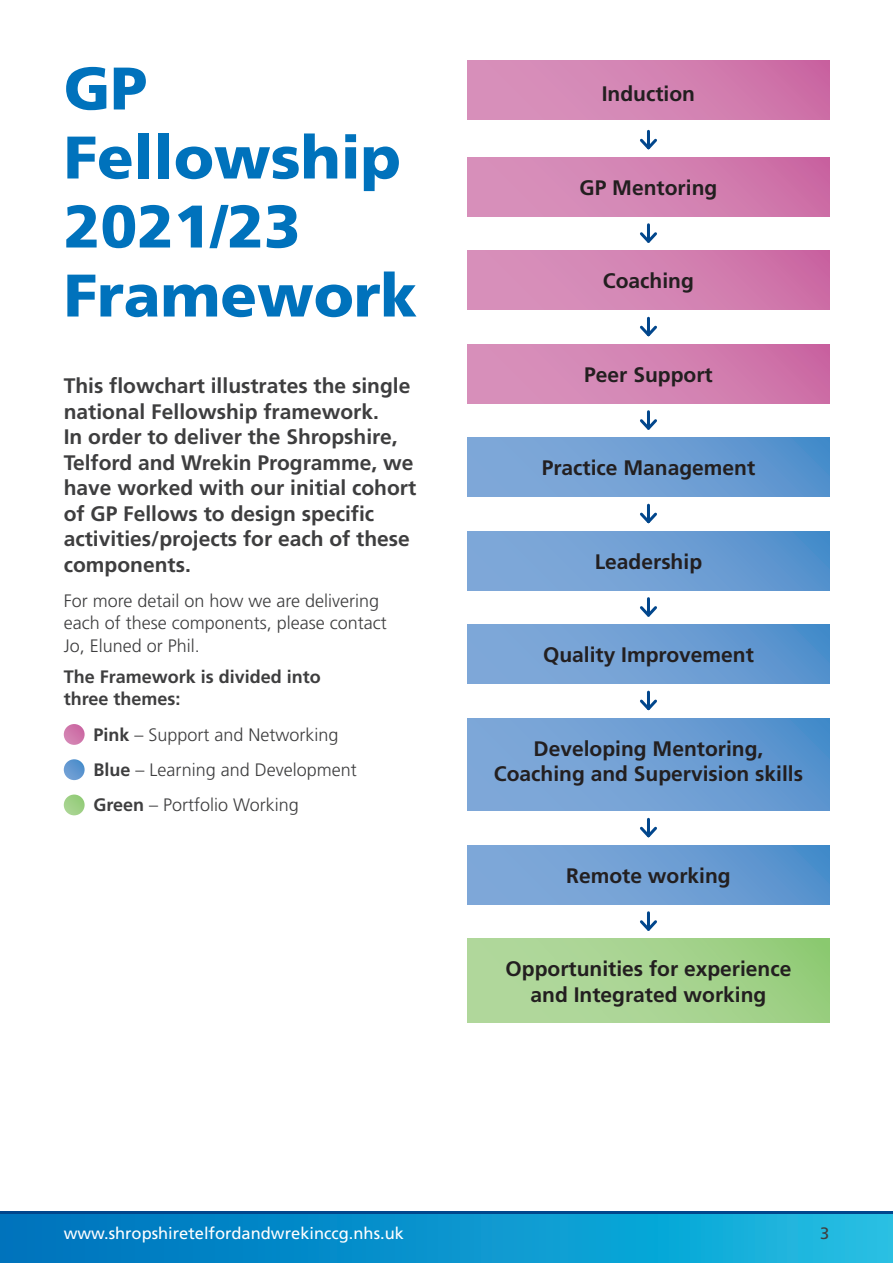
<style>
.page{position:relative;width:893px;height:1263px;background:#fff}
.page>*{position:absolute;margin:0;border:0;box-sizing:border-box;transform-origin:0 0}
.t1{font:900 60px/69px "Frutiger";color:#0072bc}
.t2{font:700 21px/25.5px "Frutiger";color:#3e3e3f}
.t3{font:700 21px/25.2px "Frutiger";color:#231f20;text-align:center}
.t4{font:300 18px/22.5px "Frutiger";color:#3e3e3f}
.t5{font:700 18px/22.5px "Frutiger";color:#3e3e3f}
.t6{font:16.5px "Frutiger";color:#fff}
.t7{font:16.5px "Frutiger";color:#3e3e3f}
.s1{font-weight:700}
</style>
<div class="page">
<div style="left:468px;top:718px;width:361px;height:93px;background:linear-gradient(to right,#85abda,#5893ce)"></div>
<div style="left:468px;top:60px;width:361px;height:59px;background:linear-gradient(to right,#d996be,#cd6ea6)"></div>
<svg style="left:64px;top:724px;width:21px;height:21px"></svg>
<svg style="left:64px;top:759px;width:21px;height:21px"></svg>
<svg style="left:64px;top:794px;width:21px;height:21px"></svg>
<div style="left:468px;top:157px;width:361px;height:59px;background:linear-gradient(to right,#d996be,#cd6ea6)"></div>
<div style="left:468px;top:251px;width:361px;height:59px;background:linear-gradient(to right,#d996be,#cd6ea6)"></div>
<div style="left:468px;top:344px;width:361px;height:59px;background:linear-gradient(to right,#d996be,#cd6ea6)"></div>
<svg style="left:468px;top:438px;width:361px;height:58px"></svg>
<svg style="left:468px;top:531px;width:361px;height:59px"></svg>
<svg style="left:468px;top:625px;width:361px;height:58px"></svg>
<svg style="left:468px;top:845px;width:361px;height:59px"></svg>
<div style="left:468px;top:939px;width:361px;height:84px;background:linear-gradient(to right,#b5d9a2,#98cd7e)"></div>
<hr style="left:647px;top:131px;width:3px;height:17px;background:#01468c">
<svg style="left:640px;top:138px;width:17px;height:12px"></svg>
<hr style="left:647px;top:225px;width:3px;height:16px;background:#01468c">
<svg style="left:640px;top:232px;width:17px;height:11px"></svg>
<hr style="left:647px;top:318px;width:3px;height:17px;background:#01468c">
<svg style="left:640px;top:325px;width:17px;height:12px"></svg>
<hr style="left:647px;top:412px;width:3px;height:16px;background:#01468c">
<svg style="left:640px;top:419px;width:17px;height:11px"></svg>
<hr style="left:647px;top:505px;width:3px;height:17px;background:#01468c">
<svg style="left:640px;top:512px;width:17px;height:12px"></svg>
<hr style="left:647px;top:599px;width:3px;height:16px;background:#01468c">
<svg style="left:640px;top:606px;width:17px;height:11px"></svg>
<hr style="left:647px;top:692px;width:3px;height:17px;background:#01468c">
<svg style="left:640px;top:699px;width:17px;height:12px"></svg>
<hr style="left:647px;top:819px;width:3px;height:17px;background:#01468c">
<svg style="left:640px;top:826px;width:17px;height:12px"></svg>
<hr style="left:647px;top:913px;width:3px;height:16px;background:#01468c">
<svg style="left:640px;top:920px;width:17px;height:11px"></svg>
<div style="left:0;top:1214px;width:893px;height:49px;background:linear-gradient(to right,#0070bb,#1cbde2)"></div>
<hr style="left:0;top:1211px;width:893px;height:3px;background:#01468c">
<p class="t1" style="left:64px;top:53px;width:355px">GP<br>Fellowship<br>2021/23<br>Framework</p>
<p class="t2" style="left:64px;top:373px;width:354px">This flowchart illustrates the single national Fellowship framework.<br>In order to deliver the Shropshire,<br>Telford and Wrekin Programme, we have worked with our initial cohort of GP Fellows to design specific activities/projects for each of these components.</p>
<p class="t4" style="left:64px;top:589px;width:325px">For more detail on how we are delivering each of these components, please contact<br>Jo, Eluned or Phil.</p>
<p class="t5" style="left:64px;top:665px;width:259px">The Framework is divided into three themes:</p>
<p class="t4" style="left:94px;top:723px;width:247px"><span class="s1">Pink</span> – Support and Networking</p>
<p class="t4" style="left:94px;top:758px;width:265px"><span class="s1">Blue</span> – Learning and Development</p>
<p class="t4" style="left:94px;top:793px;width:207px"><span class="s1">Green</span> – Portfolio Working</p>
<p class="t3" style="left:602px;top:81px;width:95px">Induction</p>
<p class="t3" style="left:580px;top:175px;width:139px">GP Mentoring</p>
<p class="t3" style="left:603px;top:268px;width:92px">Coaching</p>
<p class="t3" style="left:584px;top:362px;width:130px">Peer Support</p>
<p class="t3" style="left:542px;top:455px;width:215px">Practice Management</p>
<p class="t3" style="left:595px;top:549px;width:109px">Leadership</p>
<p class="t3" style="left:543px;top:642px;width:212px">Quality Improvement</p>
<p class="t3" style="left:494px;top:735px;width:311px">Developing Mentoring,<br>Coaching and Supervision skills</p>
<p class="t3" style="left:566px;top:863px;width:166px">Remote working</p>
<p class="t3" style="left:505px;top:956px;width:287px">Opportunities for experience and Integrated working</p>
<p class="t6" style="left:64px;top:1224px;width:342px">www.shropshiretelfordandwrekinccg.nhs.uk</p>
<p class="t7" style="left:820px;top:1224px;width:11px">3</p>
</div>
